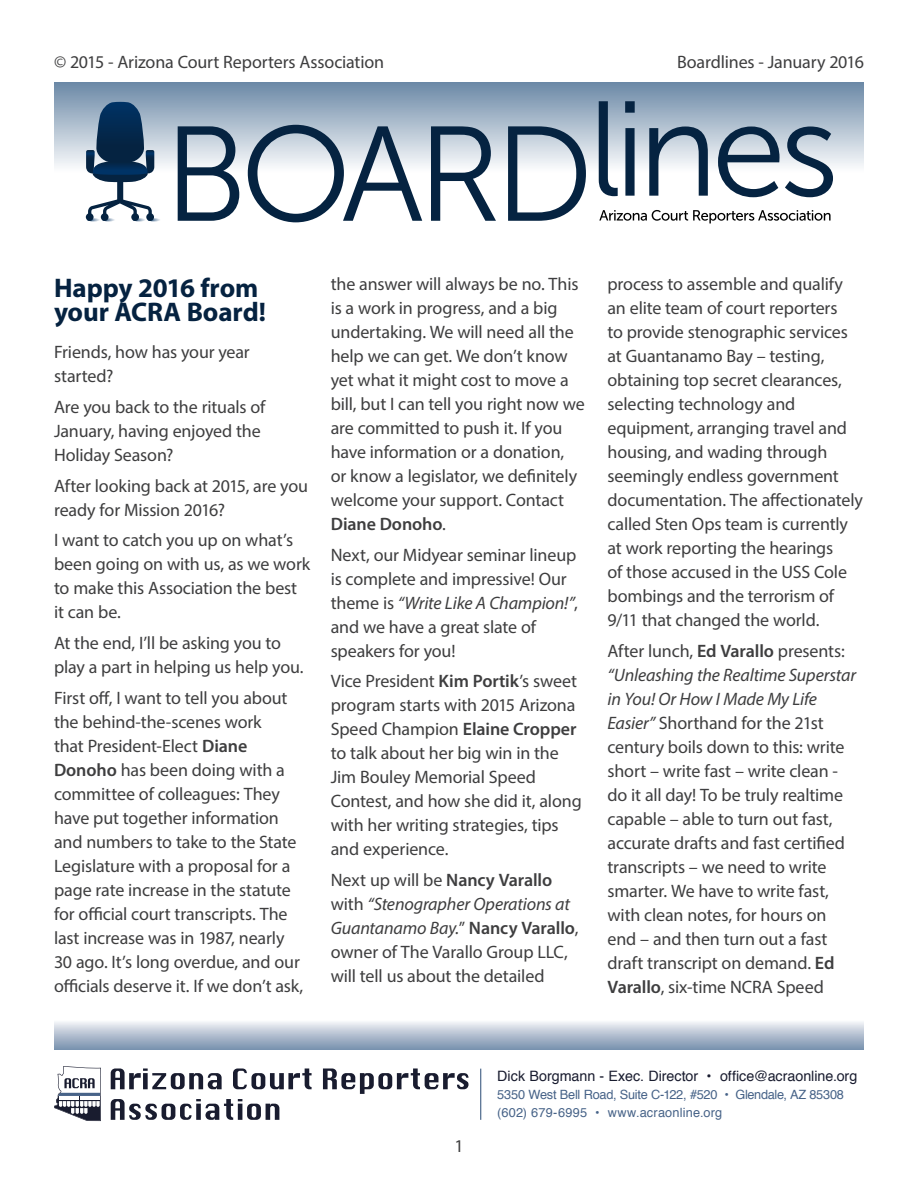
<style>
.page{position:relative;width:918px;height:1188px;background:#fff}
.page>*{position:absolute;margin:0;border:0;box-sizing:border-box;transform-origin:0 0}
.New_Header_1{font:700 27px/24px "Myriad Pro";letter-spacing:-.005em;color:#052240}
.body{font:18px/24px "Myriad Pro";letter-spacing:-.01em;color:#3e3e3f}
.Section_text_-_right{font:18px "Myriad Pro";letter-spacing:-.01em;color:#3e3e3f}
.page{font:18px "Myriad Pro";color:#3e3e3f}
.t1{font:14.25px "Helvetica";letter-spacing:-.005em;color:#191c2f}
.t2{font:12.75px/18.1px "Helvetica";letter-spacing:-.015em;color:#476388}
.s1{font-weight:600}
.s2{font-style:italic}
</style>
<div class="page">
<svg style="left:54px;top:1066px;width:47px;height:55px"></svg>
<svg style="left:111px;top:1068px;width:111px;height:21px"></svg>
<svg style="left:233px;top:1068px;width:79px;height:21px"></svg>
<svg style="left:323px;top:1068px;width:146px;height:26px"></svg>
<svg style="left:111px;top:1099px;width:168px;height:21px"></svg>
<hr style="left:480px;top:1069px;width:1px;height:51px;background:#476388">
<div style="left:54px;top:1020px;width:810px;height:30px;background:linear-gradient(to bottom,#f6f6f9,#7a92ae)"></div>
<svg style="left:54px;top:82px;width:810px;height:142px"></svg>
<svg style="left:178px;top:126px;width:61px;height:95px"></svg>
<svg style="left:248px;top:125px;width:174px;height:97px"></svg>
<svg style="left:431px;top:126px;width:65px;height:95px"></svg>
<svg style="left:508px;top:126px;width:78px;height:95px"></svg>
<svg style="left:599px;top:101px;width:19px;height:95px"></svg>
<svg style="left:625px;top:101px;width:10px;height:95px"></svg>
<svg style="left:649px;top:126px;width:59px;height:70px"></svg>
<svg style="left:718px;top:126px;width:115px;height:71px"></svg>
<svg style="left:599px;top:210px;width:232px;height:13px"></svg>
<svg style="left:86px;top:102px;width:75px;height:119px"></svg>
<p class="body" style="left:54px;top:49px;width:332px">© 2015 - Arizona Court Reporters Association</p>
<p class="Section_text_-_right" style="left:677px;top:50px;width:188px">Boardlines - January 2016</p>
<p class="New_Header_1" style="left:54px;top:275px;width:214px">Happy 2016 from your ACRA Board!</p>
<p class="body" style="left:54px;top:340px;width:197px">Friends, how has your year started?</p>
<p class="body" style="left:54px;top:395px;width:213px">Are you back to the rituals of<br>January, having enjoyed the<br>Holiday Season?</p>
<p class="body" style="left:54px;top:473px;width:256px">After looking back at 2015, are you ready for Mission 2016?</p>
<p class="body" style="left:54px;top:528px;width:258px">I want to catch you up on what’s been going on with us, as we work to make this Association the best it can be.</p>
<p class="body" style="left:54px;top:631px;width:251px">At the end, I’ll be asking you to play a part in helping us help you.</p>
<p class="body" style="left:54px;top:686px;width:251px">First off, I want to tell you about the behind-the-scenes work<br>that President-Elect <span class="s1">Diane<br>Donoho</span> has been doing with a committee of colleagues: They have put together information and numbers to take to the State<br>Legislature with a proposal for a page rate increase in the statute for official court transcripts. The last increase was in 1987, nearly<br>30 ago. It’s long overdue, and our officials deserve it. If we don’t ask,</p>
<p class="body" style="left:331px;top:272px;width:255px">the answer will always be no. This is a work in progress, and a big undertaking. We will need all the help we can get. We don’t know yet what it might cost to move a bill, but I can tell you right now we are committed to push it. If you have information or a donation,<br>or know a legislator, we definitely welcome your support. Contact<br><span class="s1">Diane Donoho</span>.</p>
<p class="body" style="left:331px;top:542px;width:249px">Next, our Midyear seminar lineup is complete and impressive! Our theme is <span class="s2">“Write Like A Champion!”</span>, and we have a great slate of speakers for you!</p>
<p class="body" style="left:331px;top:669px;width:253px">Vice President <span class="s1">Kim Portik</span>’s sweet program starts with 2015 Arizona<br>Speed Champion <span class="s1">Elaine Cropper </span>to talk about her big win in the<br>Jim Bouley Memorial Speed<br>Contest, and how she did it, along with her writing strategies, tips and experience.</p>
<p class="body" style="left:331px;top:868px;width:249px">Next up will be <span class="s1">Nancy Varallo </span>with <span class="s2">“Stenographer Operations at<br>Guantanamo Bay.</span>” <span class="s1">Nancy Varallo</span>, owner of The Varallo Group LLC, will tell us about the detailed</p>
<p class="body" style="left:608px;top:272px;width:257px">process to assemble and qualify an elite team of court reporters<br>to provide stenographic services at Guantanamo Bay – testing, obtaining top secret clearances, selecting technology and equipment, arranging travel and housing, and wading through seemingly endless government documentation. The affectionately called Sten Ops team is currently at work reporting the hearings<br>of those accused in the USS Cole bombings and the terrorism of<br>9/11 that changed the world.</p>
<p class="body" style="left:608px;top:638px;width:250px">After lunch, <span class="s1">Ed Varallo</span> presents: <span class="s2">“Unleashing the Realtime Superstar in You! Or How I Made My Life<br>Easier”</span> Shorthand for the 21st century boils down to this: write short – write fast – write clean - do it all day! To be truly realtime capable – able to turn out fast, accurate drafts and fast certified transcripts – we need to write smarter. We have to write fast, with clean notes, for hours on end – and then turn out a fast draft transcript on demand. <span class="s1">Ed<br>Varallo</span>, six-time NCRA Speed</p>
<p class="page" style="left:454px;top:1135px;width:11px">1</p>
<p class="t1" style="left:497px;top:1065px;width:362px">Dick Borgmann - Exec. Director • office@acraonline.org</p>
<p class="t2" style="left:497px;top:1086px;width:348px">5350 West Bell Road, Suite C-122, #520 • Glendale, AZ 85308 (602) 679-6995 • www.acraonline.org</p>
</div>
